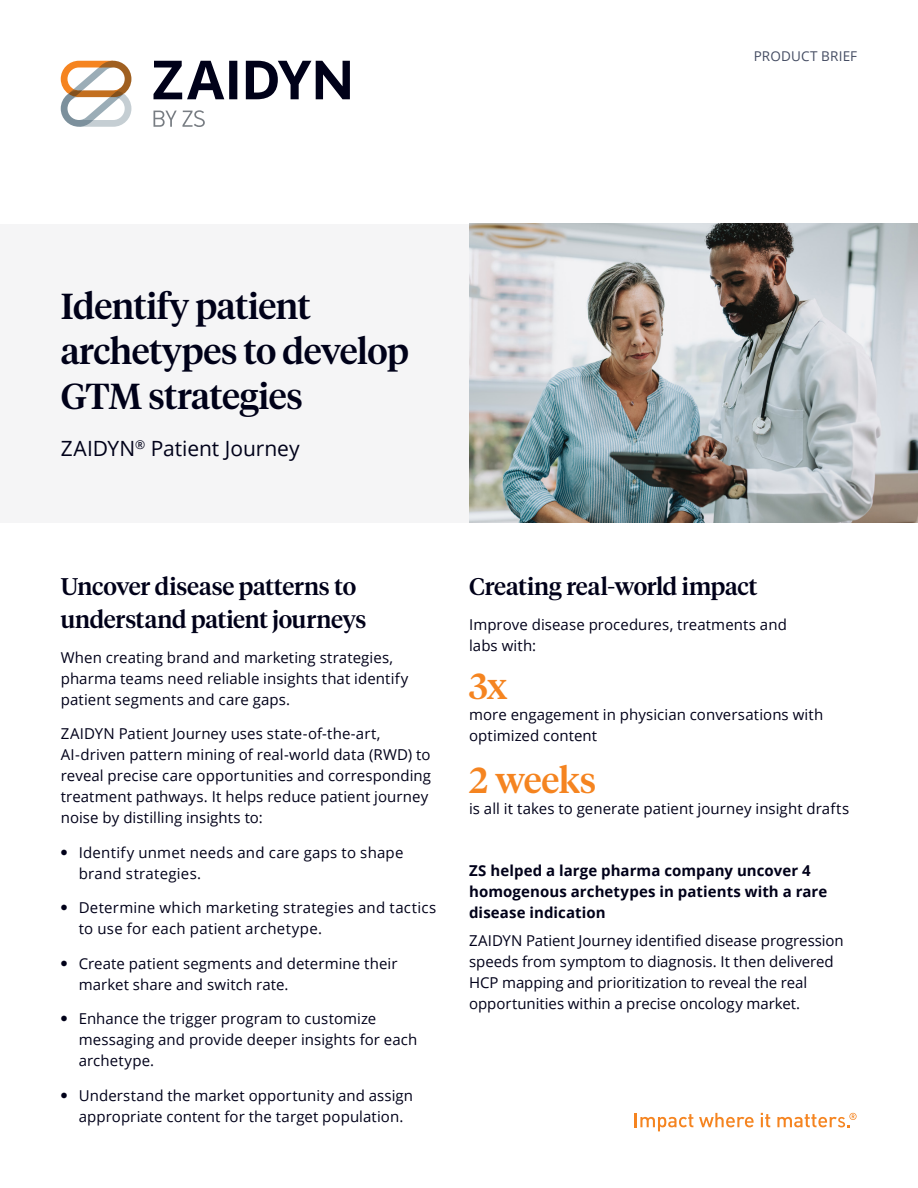
<style>
.page{position:relative;width:918px;height:1188px;background:#fff}
.page>*{position:absolute;margin:0;border:0;box-sizing:border-box;transform-origin:0 0}
.t1{font:500 36px/45px "Tiempos Headline";letter-spacing:-.01em;color:#000119}
.t2{font:500 36px "Tiempos Headline";letter-spacing:-.015em;color:#f58420}
.t3{font:500 24px/33px "Tiempos Headline";letter-spacing:-.01em;color:#000119}
.t4{font:21px "Open Sans";letter-spacing:-.005em;color:#000119}
.t5{font:15px/21px "Open Sans";letter-spacing:.005em;color:#000119}
.t6{font:700 15px/21px "Open Sans";letter-spacing:.005em;color:#000119}
.t7{font:13.5px "Open Sans";letter-spacing:.01em;color:#444c62}
.s1{font-family:"Tiempos Headline";font-weight:700;font-size:18px}
</style>
<div class="page">
<svg style="left:635px;top:1113px;width:58px;height:18px"></svg>
<svg style="left:699px;top:1113px;width:55px;height:14px"></svg>
<svg style="left:761px;top:1113px;width:9px;height:14px"></svg>
<svg style="left:777px;top:1113px;width:80px;height:14px"></svg>
<div style="left:0;top:224px;width:918px;height:298px;background:#f5f5f6"></div>
<img style="left:469px;top:224px;width:449px;height:298px">
<svg style="left:154px;top:61px;width:196px;height:38px"></svg>
<svg style="left:154px;top:110px;width:51px;height:17px"></svg>
<svg style="left:61px;top:61px;width:70px;height:66px"></svg>
<p class="t7" style="left:754px;top:47px;width:105px">PRODUCT BRIEF</p>
<h1 class="t1" style="left:61px;top:282px;width:350px">Identify patient archetypes to develop<br>GTM strategies</h1>
<h3 class="t4" style="left:61px;top:434px;width:240px">ZAIDYN<sup>®</sup> Patient Journey</h3>
<h2 class="t3" style="left:61px;top:569px;width:307px">Uncover disease patterns to understand patient journeys</h2>
<p class="t5" style="left:61px;top:646px;width:349px">When creating brand and marketing strategies, pharma teams need reliable insights that identify patient segments and care gaps.</p>
<p class="t5" style="left:61px;top:723px;width:372px">ZAIDYN Patient Journey uses state-of-the-art, AI-driven pattern mining of real-world data (RWD) to reveal precise care opportunities and corresponding treatment pathways. It helps reduce patient journey noise by distilling insights to:</p>
<p class="t5" style="left:79px;top:841px;width:326px;text-indent:-18px"><span class="s1">•</span> Identify unmet needs and care gaps to shape brand strategies.</p>
<p class="t5" style="left:79px;top:897px;width:359px;text-indent:-18px"><span class="s1">•</span> Determine which marketing strategies and tactics to use for each patient archetype.</p>
<p class="t5" style="left:79px;top:952px;width:320px;text-indent:-18px"><span class="s1">•</span> Create patient segments and determine their market share and switch rate.</p>
<p class="t5" style="left:79px;top:1008px;width:340px;text-indent:-18px"><span class="s1">•</span> Enhance the trigger program to customize messaging and provide deeper insights for each archetype.</p>
<p class="t5" style="left:61px;top:1084px;width:354px;text-align:center"><span class="s1">•</span> Understand the market opportunity and assign appropriate content for the target population.</p>
<h2 class="t3" style="left:469px;top:569px;width:290px">Creating real-world impact</h2>
<p class="t5" style="left:469px;top:613px;width:319px">Improve disease procedures, treatments and labs with:</p>
<h1 class="t2" style="left:469px;top:662px;width:40px">3x</h1>
<p class="t5" style="left:469px;top:704px;width:356px">more engagement in physician conversations with optimized content</p>
<h1 class="t2" style="left:469px;top:756px;width:129px">2 weeks</h1>
<p class="t5" style="left:469px;top:798px;width:382px">is all it takes to generate patient journey insight drafts</p>
<p class="t6" style="left:469px;top:860px;width:360px">ZS helped a large pharma company uncover 4 homogenous archetypes in patients with a rare disease indication</p>
<p class="t5" style="left:469px;top:930px;width:376px">ZAIDYN Patient Journey identified disease progression speeds from symptom to diagnosis. It then delivered HCP mapping and prioritization to reveal the real opportunities within a precise oncology market.</p>
</div>
